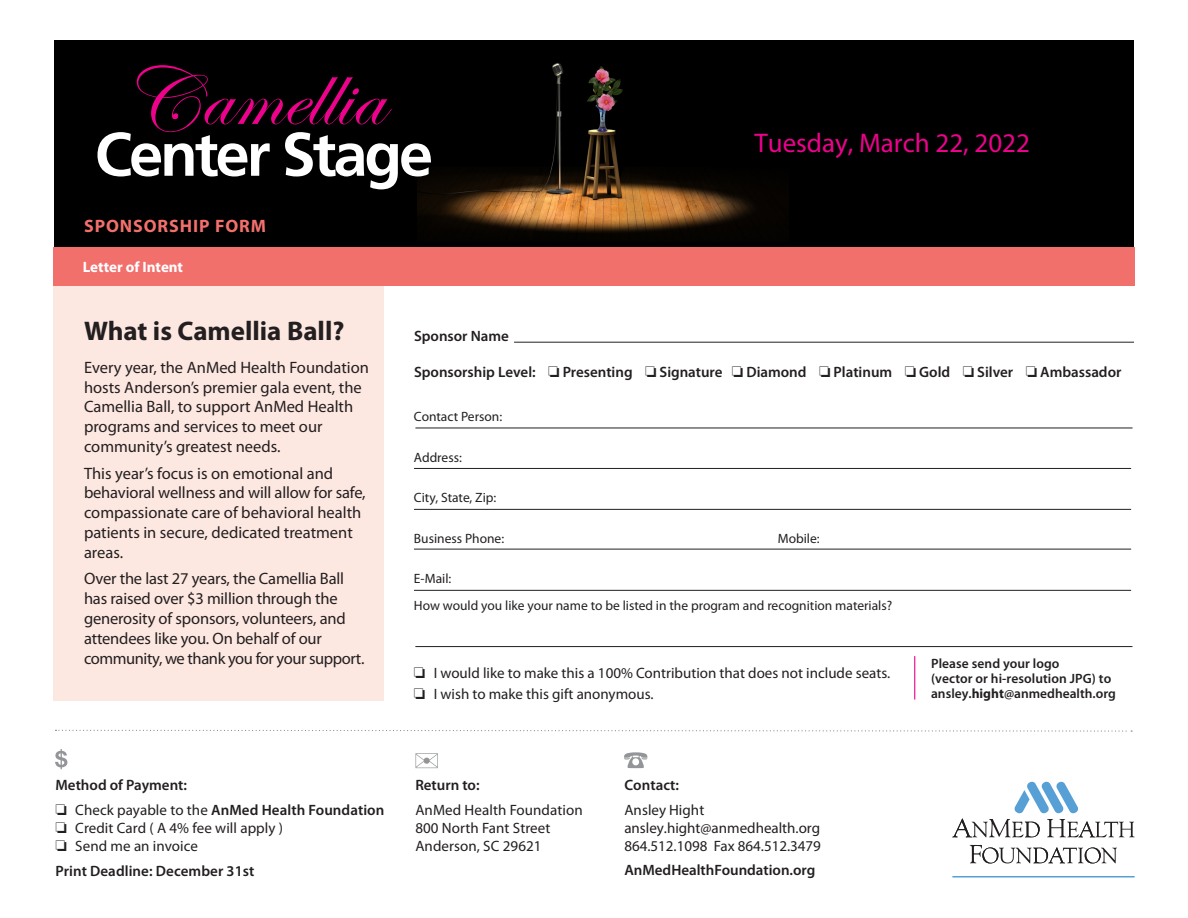
<style>
.page{position:relative;width:1188px;height:918px;background:#fff}
.page>*{position:absolute;margin:0;border:0;box-sizing:border-box;transform-origin:0 0}
.t1{font:27px "Myriad Pro";color:#ed028c}
.t2{font:700 27px "Myriad Pro";color:#231f20}
.t3{font:700 18px "Myriad Pro";letter-spacing:.05em;color:#f2706c}
.t4{font:16.5px/19.8px "Myriad Pro";letter-spacing:-.005em;color:#231f20}
.t5{font:15px/24.8px "Myriad Pro";color:#231f20}
.t6{font:600 15px "Myriad Pro";color:#231f20}
.t7{font:700 15px "Myriad Pro";color:#fff}
.t8{font:13.5px "Myriad Pro";color:#231f20}
.t9{font:600 13.5px/15px "Myriad Pro";letter-spacing:.005em;color:#231f20}
.s1{font-weight:400}
.s2{font-weight:600}
.s3{font-weight:700}
</style>
<div class="page">
<div style="left:53px;top:247px;width:1082px;height:39px;background:#f2706c"></div>
<div style="left:53px;top:286px;width:331px;height:415px;background:#fde7e1"></div>
<svg style="left:970px;top:845px;width:147px;height:18px"></svg>
<svg style="left:952px;top:781px;width:183px;height:56px"></svg>
<hr style="left:952px;top:876px;width:183px;height:2px;background:#56a0d5">
<hr style="left:415px;top:428px;width:718px;height:1px;background:#231f20">
<hr style="left:414px;top:468px;width:717px;height:1px;background:#231f20">
<hr style="left:414px;top:509px;width:717px;height:1px;background:#231f20">
<hr style="left:414px;top:549px;width:717px;height:1px;background:#231f20">
<hr style="left:414px;top:590px;width:717px;height:1px;background:#231f20">
<hr style="left:514px;top:342px;width:620px;height:1px;background:#231f20">
<hr style="left:415px;top:646px;width:717px;height:1px;background:#231f20">
<svg style="left:624px;top:752px;width:23px;height:16px"></svg>
<svg style="left:416px;top:753px;width:22px;height:15px"></svg>
<svg style="left:55px;top:749px;width:12px;height:20px"></svg>
<svg style="left:55px;top:729px;width:1077px;height:3px"></svg>
<hr style="left:914px;top:656px;width:1px;height:44px;background:#ed028c">
<div style="left:54px;top:40px;width:1080px;height:207px;background:#000"></div>
<img style="left:418px;top:63px;width:339px;height:170px">
<svg style="left:98px;top:65px;width:333px;height:124px"></svg>
<p class="t3" style="left:84px;top:215px;width:183px">SPONSORSHIP FORM</p>
<p class="t7" style="left:83px;top:258px;width:102px">Letter of Intent</p>
<p class="t2" style="left:84px;top:315px;width:262px">What is Camellia Ball?</p>
<p class="t4" style="left:84px;top:358px;width:287px">Every year, the AnMed Health Foundation hosts Anderson’s premier gala event, the Camellia Ball, to support AnMed Health programs and services to meet our community’s greatest needs.</p>
<p class="t4" style="left:84px;top:463px;width:283px">This year’s focus is on emotional and behavioral wellness and will allow for safe, compassionate care of behavioral health patients in secure, dedicated treatment areas.</p>
<p class="t4" style="left:84px;top:569px;width:282px">Over the last 27 years, the Camellia Ball has raised over $3 million through the generosity of sponsors, volunteers, and attendees like you. On behalf of our community, we thank you for your support.</p>
<p class="t6" style="left:55px;top:777px;width:133px">Method of Payment:</p>
<p class="t6" style="left:55px;top:801px;width:330px">❏ <span class="s1">Check payable to the</span> AnMed Health Foundation</p>
<p class="t5" style="left:55px;top:816px;width:229px">❏ Credit Card ( A 4% fee will apply )</p>
<p class="t5" style="left:55px;top:834px;width:144px">❏ Send me an invoice</p>
<p class="t6" style="left:55px;top:862px;width:200px">Print Deadline: December 31st</p>
<p class="t1" style="left:754px;top:126px;width:277px">Tuesday, March 22, 2022</p>
<p class="t6" style="left:414px;top:327px;width:96px">Sponsor Name</p>
<p class="t6" style="left:414px;top:363px;width:709px">Sponsorship Level: ❏ Presenting ❏ Signature ❏ Diamond ❏ Platinum ❏ Gold ❏ Silver ❏ Ambassador</p>
<p class="t8" style="left:414px;top:409px;width:90px">Contact Person:</p>
<p class="t8" style="left:414px;top:450px;width:49px">Address:</p>
<p class="t8" style="left:414px;top:490px;width:84px">City, State, Zip:</p>
<p class="t8" style="left:414px;top:531px;width:92px">Business Phone:</p>
<p class="t8" style="left:778px;top:531px;width:43px">Mobile:</p>
<p class="t8" style="left:414px;top:571px;width:39px">E-Mail:</p>
<p class="t8" style="left:414px;top:598px;width:480px">How would you like your name to be listed in the program and recognition materials?</p>
<p class="t5" style="left:414px;top:661px;width:478px">❏ I would like to make this a 100% Contribution that does not include seats.</p>
<p class="t5" style="left:414px;top:682px;width:241px">❏ I wish to make this gift anonymous.</p>
<p class="t6" style="left:415px;top:777px;width:66px">Return to:</p>
<p class="t5" style="left:415px;top:798px;width:169px">AnMed Health Foundation</p>
<p class="t5" style="left:415px;top:816px;width:136px">800 North Fant Street</p>
<p class="t5" style="left:415px;top:834px;width:128px">Anderson, SC 29621</p>
<p class="t5" style="left:624px;top:773px;width:81px"><span class="s2">Contact:<br></span>Ansley Hight</p>
<p class="t5" style="left:624px;top:819px;width:198px;line-height:18px">ansley.hight@anmedhealth.org<br>864.512.1098 Fax 864.512.3479</p>
<p class="t6" style="left:624px;top:862px;width:193px">AnMedHealthFoundation.org</p>
<p class="t9" style="left:931px;top:656px;width:186px">Please send your logo<br>(vector or hi-resolution JPG) to ansley.<span class="s3">hight</span>@anmedhealth.org</p>
</div>
